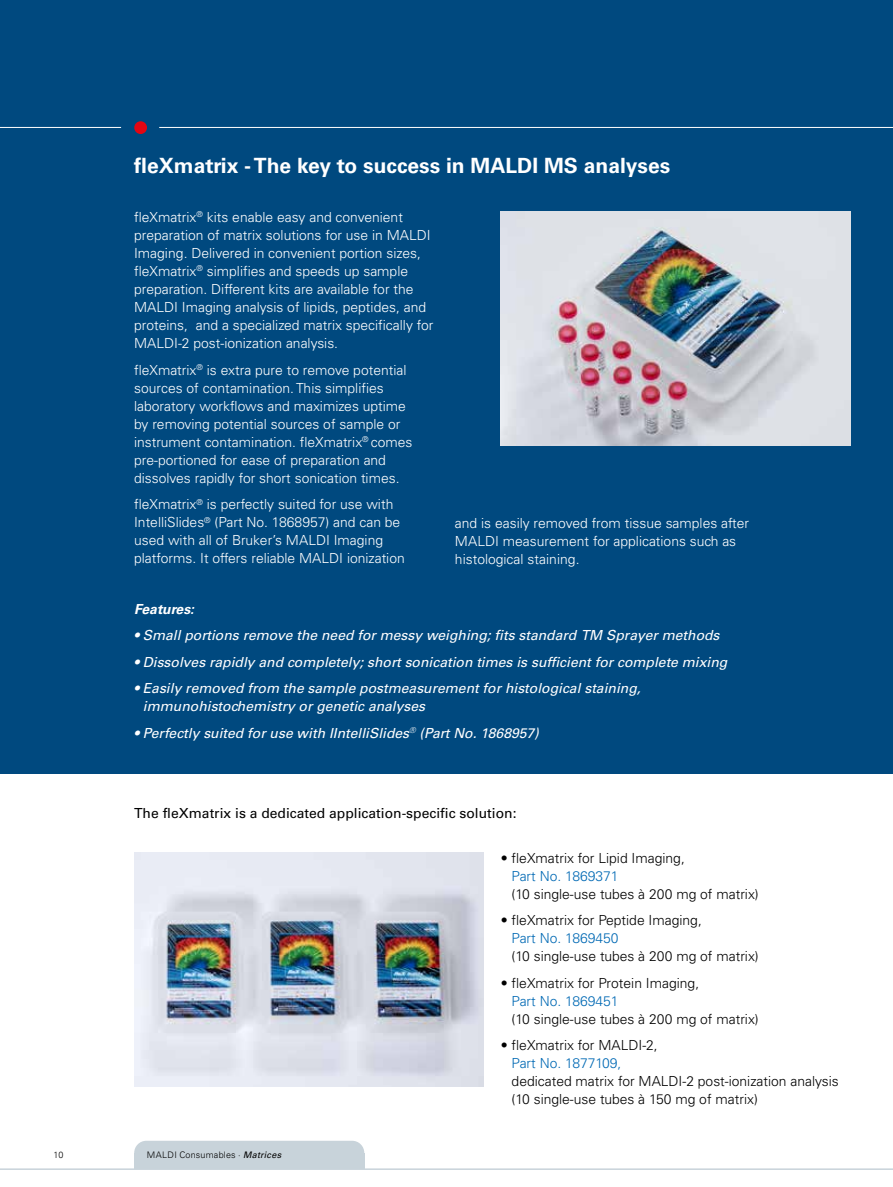
<style>
.page{position:relative;width:893px;height:1187px;background:#fff}
.page>*{position:absolute;margin:0;border:0;box-sizing:border-box;transform-origin:0 0}
.t1{font:700 21px "Univers LT Std";color:#fff}
.t2{font:300 13.8px/18px "Univers LT Std";color:#fff}
.t3{font:italic 13.8px/18px "Univers LT Std";color:#fff}
.t4{font:300 13.8px/18px "Univers LT Std";color:#000}
.t5{font:300 13.8px "Univers LT Std";color:#0069b4}
.t6{font:13.8px "Univers LT Std";color:#000}
.t7{font:italic 700 13.8px "Univers LT Std";color:#fff}
.t8{font:300 9px "Univers LT Std";letter-spacing:.02em;color:#000}
.s1{font-weight:400;font-style:italic}
</style>
<div class="page">
<div style="left:134px;top:1153px;width:230px;height:15px;background:#c8d3da"></div>
<div style="left:134px;top:1140px;width:230px;height:24px;background:#c8d3da;border-radius:12px"></div>
<hr style="left:0;top:1168px;width:893px;height:1px;background:#c8d3da">
<div style="left:0;top:0;width:893px;height:773px;background:#00497f"></div>
<hr style="left:0;top:127px;width:121px;height:1px;background:#fff">
<div style="left:134px;top:121px;width:13px;height:13px;background:#e30613;border-radius:50%"></div>
<hr style="left:159px;top:127px;width:734px;height:1px;background:#fff">
<img style="left:134px;top:852px;width:350px;height:234px">
<img style="left:501px;top:212px;width:349px;height:234px">
<p class="t8" style="left:54px;top:1149px;width:11px">10</p>
<h1 class="t1" style="left:134px;top:153px;width:537px">fleXmatrix - The key to success in MALDI MS analyses</h1>
<p class="t2" style="left:134px;top:208px;width:301px">fleXmatrix<sup>®</sup> kits enable easy and convenient preparation of matrix solutions for use in MALDI Imaging. Delivered in convenient portion sizes, fleXmatrix<sup>®</sup> simplifies and speeds up sample preparation. Different kits are available for the MALDI Imaging analysis of lipids, peptides, and proteins, and a specialized matrix specifically for MALDI-2 post-ionization analysis.</p>
<p class="t2" style="left:134px;top:361px;width:280px">fleXmatrix<sup>®</sup> is extra pure to remove potential sources of contamination. This simplifies laboratory workflows and maximizes uptime by removing potential sources of sample or instrument contamination. fleXmatrix<sup>®</sup> comes pre-portioned for ease of preparation and dissolves rapidly for short sonication times.</p>
<p class="t2" style="left:134px;top:495px;width:272px">fleXmatrix<sup>®</sup> is perfectly suited for use with IntelliSlides<sup>®</sup> (Part No. 1868957) and can be used with all of Bruker’s MALDI Imaging platforms. It offers reliable MALDI ionization</p>
<p class="t2" style="left:455px;top:514px;width:296px">and is easily removed from tissue samples after<br>MALDI measurement for applications such as histological staining.</p>
<p class="t7" style="left:134px;top:600px;width:62px">Features:</p>
<p class="t3" style="left:134px;top:626px;width:587px">• Small portions remove the need for messy weighing; fits standard TM Sprayer methods</p>
<p class="t3" style="left:134px;top:652px;width:595px">• Dissolves rapidly and completely; short sonication times is sufficient for complete mixing</p>
<p class="t3" style="left:143px;top:679px;width:499px;text-indent:-9px">• Easily removed from the sample postmeasurement for histological staining, immunohistochemistry or genetic analyses</p>
<p class="t3" style="left:134px;top:723px;width:406px">• Perfectly suited for use with IIntelliSlides<sup>®</sup> (Part No. 1868957)</p>
<p class="t6" style="left:134px;top:805px;width:384px">The fleXmatrix is a dedicated application-specific solution:</p>
<p class="t8" style="left:147px;top:1149px;width:136px">MALDI Consumables · <span class="s1">Matrices</span></p>
<p class="t4" style="left:501px;top:848px;width:186px">• fleXmatrix for Lipid Imaging,</p>
<p class="t5" style="left:512px;top:867px;width:109px">Part No. 1869371</p>
<p class="t4" style="left:512px;top:884px;width:249px">(10 single-use tubes à 200 mg of matrix)</p>
<p class="t4" style="left:501px;top:911px;width:203px">• fleXmatrix for Peptide Imaging,</p>
<p class="t5" style="left:512px;top:930px;width:109px">Part No. 1869450</p>
<p class="t4" style="left:512px;top:947px;width:249px">(10 single-use tubes à 200 mg of matrix)</p>
<p class="t4" style="left:501px;top:973px;width:200px">• fleXmatrix for Protein Imaging,</p>
<p class="t5" style="left:512px;top:992px;width:109px">Part No. 1869451</p>
<p class="t4" style="left:512px;top:1009px;width:249px">(10 single-use tubes à 200 mg of matrix)</p>
<p class="t4" style="left:501px;top:1036px;width:158px">• fleXmatrix for MALDI-2,</p>
<p class="t5" style="left:512px;top:1055px;width:111px">Part No. 1877109,</p>
<p class="t4" style="left:512px;top:1072px;width:329px">dedicated matrix for MALDI-2 post-ionization analysis (10 single-use tubes à 150 mg of matrix)</p>
</div>
